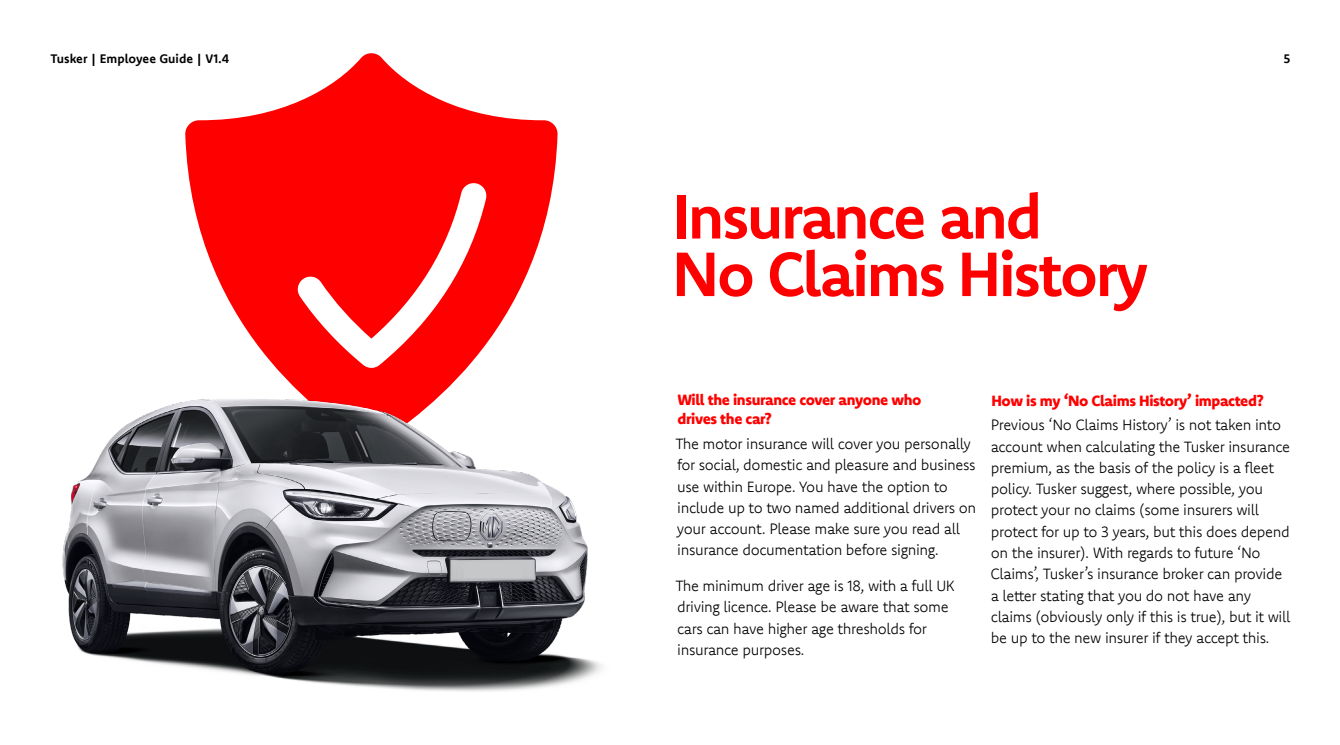
<style>
.page{position:relative;width:1340px;height:745px;background:#fff}
.page>*{position:absolute;margin:0;border:0;box-sizing:border-box;transform-origin:0 0}
.t1{font:700 62.5px/57.5px "Komet";letter-spacing:-.04em;color:#f00}
.t2{font:300 15px/21.2px "Komet";letter-spacing:-.025em;color:#000}
.t3{font:800 15px/18.8px "Komet";letter-spacing:-.025em;color:#f00}
.t4{font:700 12.5px "Komet";color:#000}
</style>
<div class="page">
<svg style="left:185px;top:53px;width:373px;height:325px;fill:#f00"></svg>
<img style="left:62px;top:378px;width:540px;height:314px">
<p class="t4" style="left:50px;top:51px;width:180px">Tusker | Employee Guide | V1.4</p>
<p class="t4" style="left:1283px;top:51px;width:8px">5</p>
<h1 class="t1" style="left:672px;top:186px;width:478px">Insurance and<br>No Claims History</h1>
<p class="t3" style="left:677px;top:390px;width:245px">Will the insurance cover anyone who drives the car?</p>
<p class="t2" style="left:675px;top:432px;width:302px">The motor insurance will cover you personally for social, domestic and pleasure and business use within Europe. You have the option to include up to two named additional drivers on your account. Please make sure you read all insurance documentation before signing.</p>
<p class="t2" style="left:675px;top:574px;width:281px">The minimum driver age is 18, with a full UK driving licence. Please be aware that some cars can have higher age thresholds for insurance purposes.</p>
<p class="t3" style="left:991px;top:390px;width:274px">How is my ‘No Claims History’ impacted?</p>
<p class="t2" style="left:990px;top:414px;width:301px">Previous ‘No Claims History’ is not taken into account when calculating the Tusker insurance premium, as the basis of the policy is a fleet policy. Tusker suggest, where possible, you protect your no claims (some insurers will protect for up to 3 years, but this does depend on the insurer). With regards to future ‘No Claims’, Tusker’s insurance broker can provide a letter stating that you do not have any claims (obviously only if this is true), but it will be up to the new insurer if they accept this.</p>
</div>
